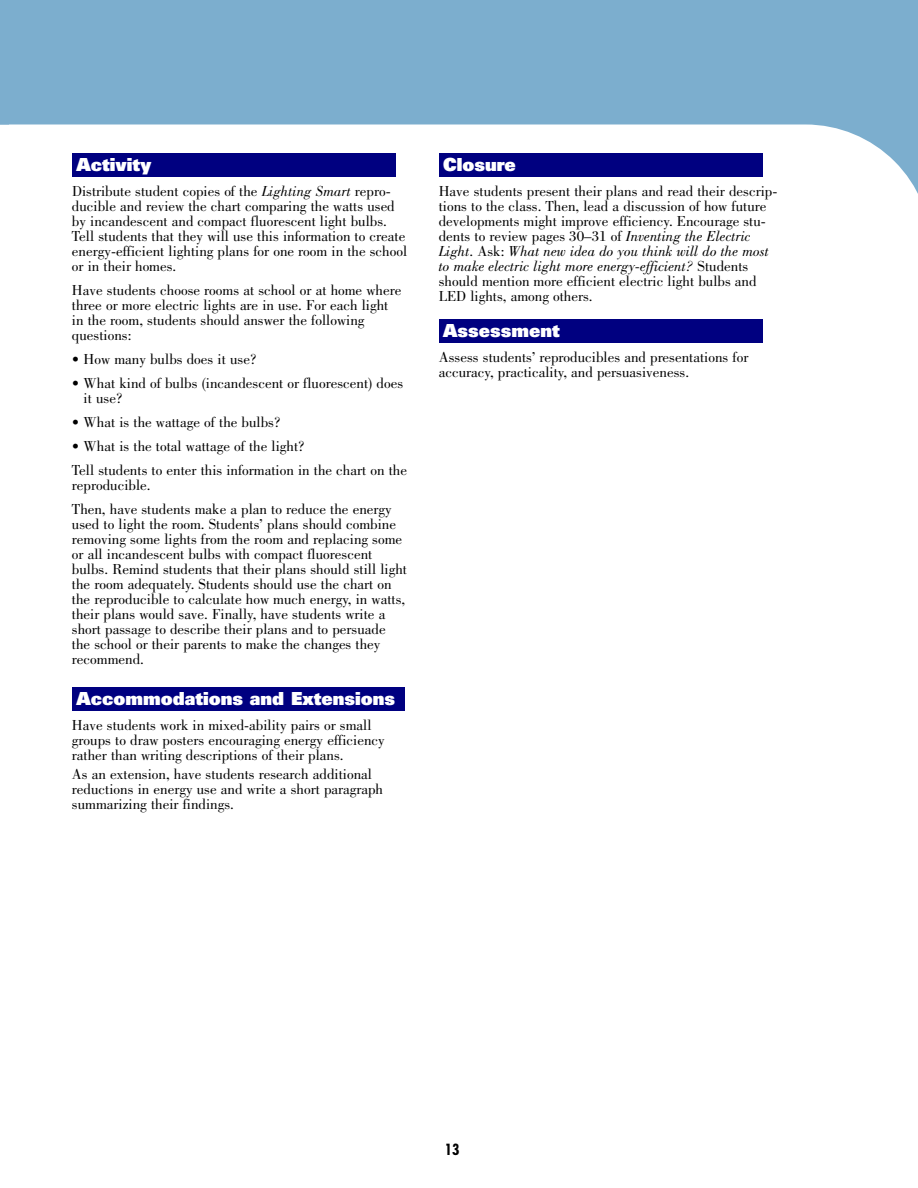
<style>
.page{position:relative;width:918px;height:1188px;background:#fff}
.page>*{position:absolute;margin:0;border:0;box-sizing:border-box;transform-origin:0 0}
.t1{font:18px "Univers LT Std X Black";color:#fff}
.t2{font:15px/15px "Bodoni Std";color:#000}
.t3{font:700 condensed 15px "Futura Std";color:#000}
.s1{font-style:italic}
</style>
<div class="page">
<svg style="left:0;top:0;width:918px;height:194px;fill:#7caece"></svg>
<div style="left:72px;top:153px;width:324px;height:23px;background:#000080"></div>
<div style="left:439px;top:320px;width:324px;height:23px;background:#000080"></div>
<div style="left:439px;top:153px;width:324px;height:23px;background:#000080"></div>
<div style="left:72px;top:687px;width:333px;height:23px;background:#000080"></div>
<p class="t1" style="left:76px;top:158px;width:76px">Activity</p>
<p class="t2" style="left:72px;top:185px;width:337px">Distribute student copies of the <span class="s1">Lighting Smart</span> repro&shy;ducible and review the chart comparing the watts used by incandescent and compact fluorescent light bulbs.<br>Tell students that they will use this information to create energy-efficient lighting plans for one room in the school or in their homes.</p>
<p class="t2" style="left:72px;top:284px;width:331px">Have students choose rooms at school or at home where three or more electric lights are in use. For each light in the room, students should answer the following questions:</p>
<p class="t2" style="left:72px;top:353px;width:186px">• How many bulbs does it use?</p>
<p class="t2" style="left:84px;top:377px;width:321px;text-indent:-12px">• What kind of bulbs (incandescent or fluorescent) does it use?</p>
<p class="t2" style="left:72px;top:416px;width:210px">• What is the wattage of the bulbs?</p>
<p class="t2" style="left:72px;top:435px;width:337px;line-height:24px">• What is the total wattage of the light?<br>Tell students to enter this information in the chart on the</p>
<p class="t2" style="left:72px;top:474px;width:321px;line-height:24px">reproducible.<br>Then, have students make a plan to reduce the energy</p>
<p class="t2" style="left:72px;top:518px;width:337px">used to light the room. Students’ plans should combine removing some lights from the room and replacing some or all incandescent bulbs with compact fluorescent bulbs. Remind students that their plans should still light the room adequately. Students should use the chart on the reproducible to calculate how much energy, in watts, their plans would save. Finally, have students write a short passage to describe their plans and to persuade the school or their parents to make the changes they recommend.</p>
<p class="t1" style="left:76px;top:692px;width:320px">Accommodations and Extensions</p>
<p class="t2" style="left:72px;top:719px;width:314px">Have students work in mixed-ability pairs or small groups to draw posters encouraging energy efficiency rather than writing descriptions of their plans.</p>
<p class="t2" style="left:72px;top:768px;width:313px">As an extension, have students research additional reductions in energy use and write a short paragraph summarizing their findings.</p>
<p class="t1" style="left:443px;top:158px;width:74px">Closure</p>
<p class="t2" style="left:439px;top:185px;width:340px">Have students present their plans and read their descrip&shy;tions to the class. Then, lead a discussion of how future developments might improve efficiency. Encourage stu&shy;dents to review pages 30–31 of <span class="s1">Inventing the Electric Light</span>. Ask: <span class="s1">What new idea do you think will do the most to make electric light more energy-efficient?</span> Students should mention more efficient electric light bulbs and LED lights, among others.</p>
<p class="t1" style="left:443px;top:324px;width:118px">Assessment</p>
<p class="t2" style="left:439px;top:351px;width:311px">Assess students’ reproducibles and presentations for accuracy, practicality, and persuasiveness.</p>
<p class="t3" style="left:445px;top:1143px;width:16px">13</p>
</div>
